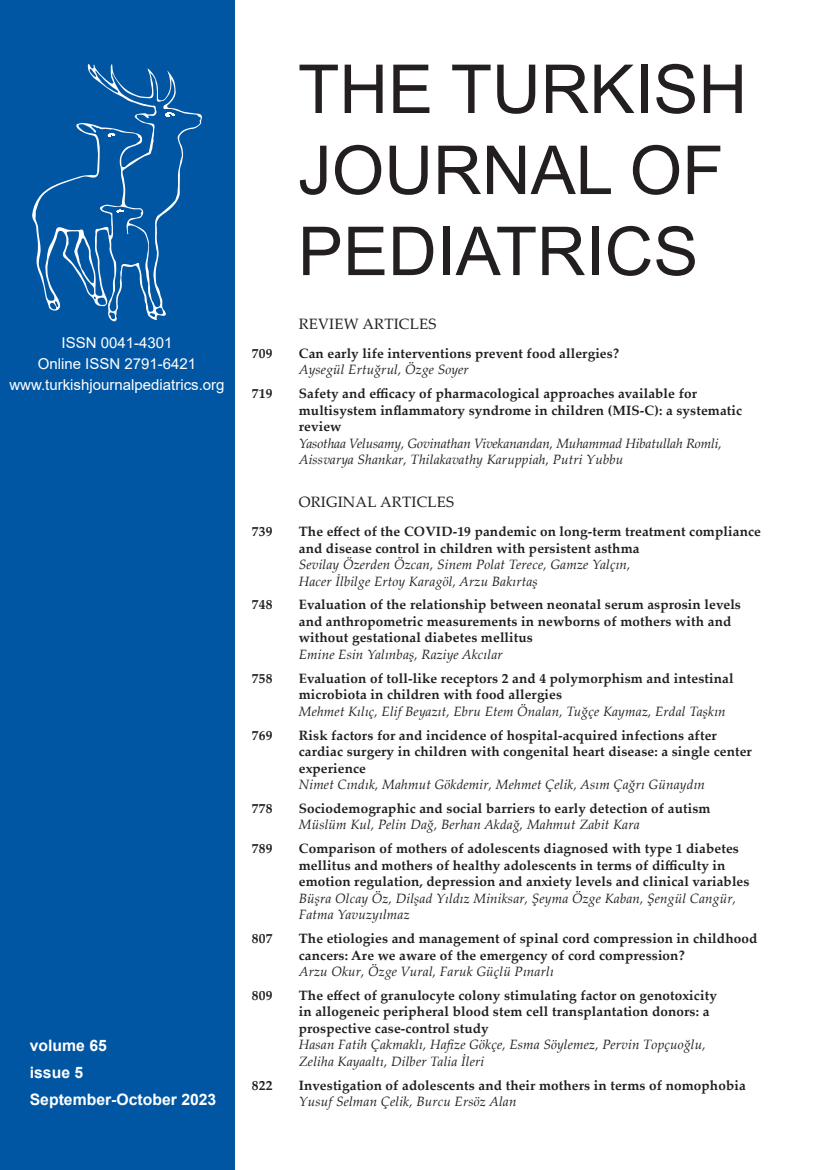
<style>
.page{position:relative;width:830px;height:1170px;background:#fff}
.page>*{position:absolute;margin:0;border:0;box-sizing:border-box;transform-origin:0 0}
.t1{font:67.5px "Arial";color:#231f20}
.t2{font:700 15.75px "Arial";color:#fff}
.t3{font:15px "Arial";color:#fff}
.Paragraf{font:15px "Palatino Linotype";letter-spacing:.01em;color:#231f20}
.icindekiler-makale-baslik{font:700 13.5px/16.5px "Palatino Linotype";letter-spacing:.01em;color:#231f20}
.icindekiler-yazar{font:italic 13.5px/16.5px "Palatino Linotype";letter-spacing:.01em;color:#231f20}
.icindekiler-yazar-2{font:italic 13.5px/16.5px "Palatino Linotype";letter-spacing:-.01em;color:#231f20}
</style>
<div class="page">
<div style="left:0;top:0;width:234px;height:1169px;background:#0156a3"></div>
<svg style="left:32px;top:64px;width:170px;height:258px"></svg>
<p class="t3" style="left:61px;top:332px;width:112px">ISSN 0041-4301</p>
<p class="t3" style="left:38px;top:353px;width:160px">Online ISSN 2791-6421</p>
<p class="t3" style="left:9px;top:374px;width:217px">www.turkishjournalpediatrics.org</p>
<p class="t2" style="left:30px;top:1033px;width:79px">volume 65</p>
<p class="t2" style="left:30px;top:1060px;width:55px">issue 5</p>
<p class="t2" style="left:30px;top:1087px;width:188px">September-October 2023</p>
<p class="t1" style="left:298px;top:43px;width:450px">THE TURKISH</p>
<p class="t1" style="left:298px;top:124px;width:427px">JOURNAL OF</p>
<p class="t1" style="left:298px;top:205px;width:402px">PEDIATRICS</p>
<p class="Paragraf" style="left:298px;top:313px;width:139px">REVIEW ARTICLES</p>
<p class="icindekiler-makale-baslik" style="left:252px;top:344px;width:22px">709</p>
<p class="icindekiler-makale-baslik" style="left:298px;top:344px;width:321px">Can early life interventions prevent food allergies?</p>
<p class="icindekiler-yazar" style="left:298px;top:361px;width:171px">Aysegül Ertuğrul, Özge Soyer</p>
<p class="icindekiler-makale-baslik" style="left:252px;top:385px;width:22px">719</p>
<p class="icindekiler-makale-baslik" style="left:298px;top:385px;width:444px">Safety and efficacy of pharmacological approaches available for multisystem inflammatory syndrome in children (MIS-C): a systematic review</p>
<p class="icindekiler-yazar-2" style="left:298px;top:434px;width:424px">Yasothaa Velusamy, Govinathan Vivekanandan, Muhammad Hibatullah Romli,<br>Aissvarya Shankar, Thilakavathy Karuppiah, Putri Yubbu</p>
<p class="Paragraf" style="left:298px;top:491px;width:157px">ORIGINAL ARTICLES</p>
<p class="icindekiler-makale-baslik" style="left:252px;top:522px;width:22px">739</p>
<p class="icindekiler-makale-baslik" style="left:298px;top:522px;width:463px">The effect of the COVID-19 pandemic on long-term treatment compliance and disease control in children with persistent asthma</p>
<p class="icindekiler-yazar" style="left:298px;top:555px;width:333px">Sevilay Özerden Özcan, Sinem Polat Terece, Gamze Yalçın,<br>Hacer İlbilge Ertoy Karagöl, Arzu Bakırtaş</p>
<p class="icindekiler-makale-baslik" style="left:252px;top:596px;width:22px">748</p>
<p class="icindekiler-makale-baslik" style="left:298px;top:596px;width:443px">Evaluation of the relationship between neonatal serum asprosin levels and anthropometric measurements in newborns of mothers with and without gestational diabetes mellitus</p>
<p class="icindekiler-yazar" style="left:298px;top:645px;width:205px">Emine Esin Yalınbaş, Raziye Akcılar</p>
<p class="icindekiler-makale-baslik" style="left:252px;top:669px;width:22px">758</p>
<p class="icindekiler-makale-baslik" style="left:298px;top:669px;width:436px">Evaluation of toll-like receptors 2 and 4 polymorphism and intestinal microbiota in children with food allergies</p>
<p class="icindekiler-yazar" style="left:298px;top:702px;width:428px">Mehmet Kılıç, Elif Beyazıt, Ebru Etem Önalan, Tuğçe Kaymaz, Erdal Taşkın</p>
<p class="icindekiler-makale-baslik" style="left:252px;top:726px;width:22px">769</p>
<p class="icindekiler-makale-baslik" style="left:298px;top:726px;width:454px">Risk factors for and incidence of hospital-acquired infections after cardiac surgery in children with congenital heart disease: a single center experience</p>
<p class="icindekiler-yazar" style="left:298px;top:775px;width:407px">Nimet Cındık, Mahmut Gökdemir, Mehmet Çelik, Asım Çağrı Günaydın</p>
<p class="icindekiler-makale-baslik" style="left:252px;top:799px;width:22px">778</p>
<p class="icindekiler-makale-baslik" style="left:298px;top:799px;width:413px">Sociodemographic and social barriers to early detection of autism</p>
<p class="icindekiler-yazar" style="left:298px;top:816px;width:342px">Müslüm Kul, Pelin Dağ, Berhan Akdağ, Mahmut Zabit Kara</p>
<p class="icindekiler-makale-baslik" style="left:252px;top:839px;width:22px">789</p>
<p class="icindekiler-makale-baslik" style="left:298px;top:839px;width:452px">Comparison of mothers of adolescents diagnosed with type 1 diabetes mellitus and mothers of healthy adolescents in terms of difficulty in emotion regulation, depression and anxiety levels and clinical variables</p>
<p class="icindekiler-yazar" style="left:298px;top:889px;width:438px">Büşra Olcay Öz, Dilşad Yıldız Miniksar, Şeyma Özge Kaban, Şengül Cangür,<br>Fatma Yavuzyılmaz</p>
<p class="icindekiler-makale-baslik" style="left:252px;top:929px;width:22px">807</p>
<p class="icindekiler-makale-baslik" style="left:298px;top:929px;width:460px">The etiologies and management of spinal cord compression in childhood cancers: Are we aware of the emergency of cord compression?</p>
<p class="icindekiler-yazar" style="left:298px;top:962px;width:256px">Arzu Okur, Özge Vural, Faruk Güçlü Pınarlı</p>
<p class="icindekiler-makale-baslik" style="left:252px;top:986px;width:22px">809</p>
<p class="icindekiler-makale-baslik" style="left:298px;top:986px;width:419px">The effect of granulocyte colony stimulating factor on genotoxicity in allogeneic peripheral blood stem cell transplantation donors: a prospective case-control study</p>
<p class="icindekiler-yazar" style="left:298px;top:1035px;width:408px">Hasan Fatih Çakmaklı, Hafize Gökçe, Esma Söylemez, Pervin Topçuoğlu,<br>Zeliha Kayaaltı, Dilber Talia İleri</p>
<p class="icindekiler-makale-baslik" style="left:252px;top:1076px;width:22px">822</p>
<p class="icindekiler-makale-baslik" style="left:298px;top:1076px;width:448px">Investigation of adolescents and their mothers in terms of nomophobia</p>
<p class="icindekiler-yazar" style="left:298px;top:1092px;width:219px">Yusuf Selman Çelik, Burcu Ersöz Alan</p>
</div>
